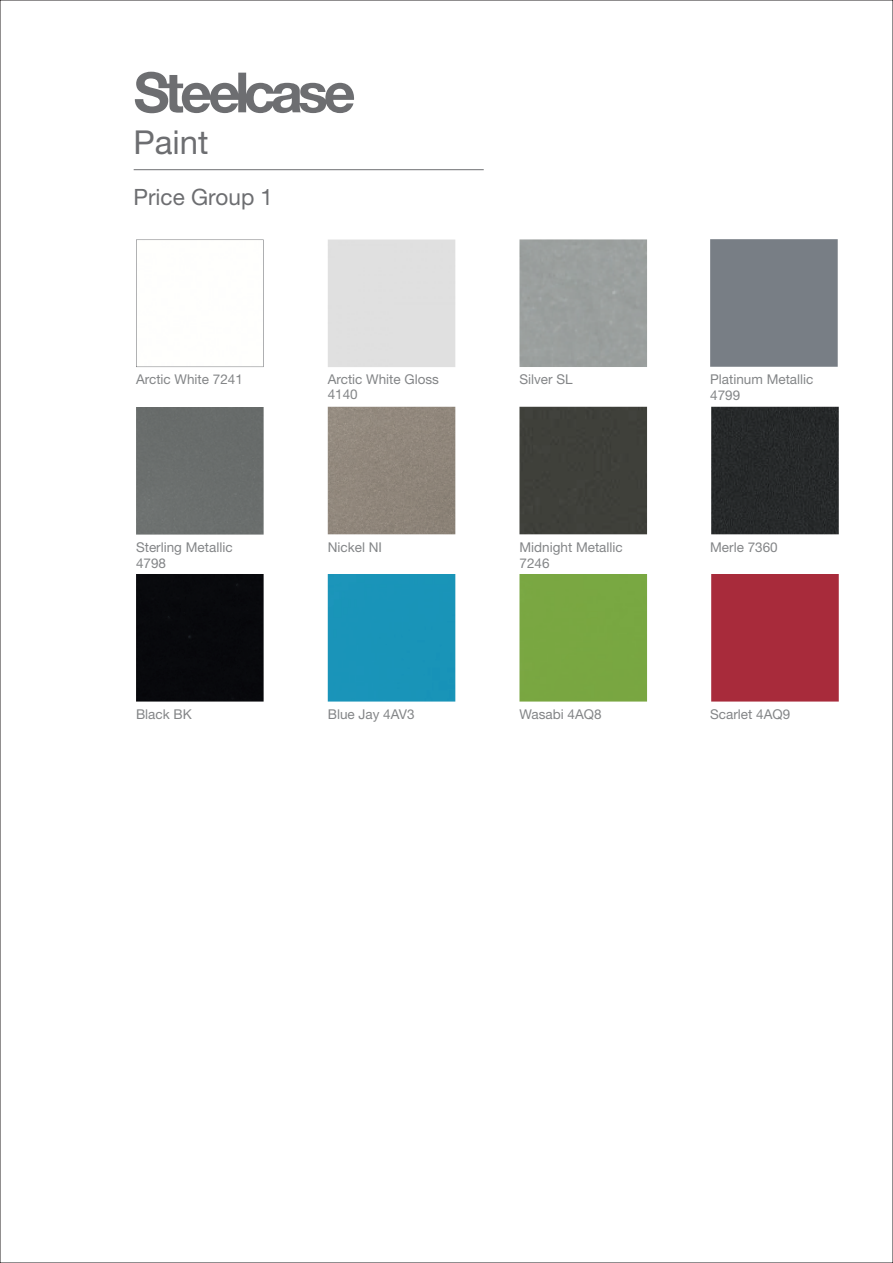
<style>
.page{position:relative;width:893px;height:1263px;background:#fff}
.page>*{position:absolute;margin:0;border:0;box-sizing:border-box;transform-origin:0 0}
.t1{font:33px "Helvetica Neue LT Pro";color:#6d6e71}
.t2{font:22.5px "Helvetica Neue LT Pro";color:#6d6e71}
.t3{font:13.5px/16.2px "Helvetica Neue LT Pro";color:#838587}
</style>
<div class="page">
<svg style="left:133px;top:71px;width:706px;height:631px"></svg>
<svg style="left:135px;top:72px;width:220px;height:41px"></svg>
<hr style="left:134px;top:169px;width:350px;height:1px;background:#6d6e71">
<h1 class="t1" style="left:134px;top:122px;width:77px">Paint</h1>
<h2 class="t2" style="left:134px;top:183px;width:141px">Price Group 1</h2>
<p class="t3" style="left:136px;top:371px;width:108px">Arctic White 7241</p>
<p class="t3" style="left:328px;top:372px;width:113px;line-height:15px">Arctic White Gloss<br>4140</p>
<p class="t3" style="left:519px;top:371px;width:55px">Silver SL</p>
<p class="t3" style="left:710px;top:371px;width:105px">Platinum Metallic<br>4799</p>
<p class="t3" style="left:136px;top:538px;width:98px">Sterling Metallic<br>4798</p>
<p class="t3" style="left:328px;top:538px;width:56px">Nickel NI</p>
<p class="t3" style="left:519px;top:538px;width:105px">Midnight Metallic<br>7246</p>
<p class="t3" style="left:710px;top:538px;width:69px">Merle 7360</p>
<p class="t3" style="left:136px;top:705px;width:57px">Black BK</p>
<p class="t3" style="left:328px;top:705px;width:88px">Blue Jay 4AV3</p>
<p class="t3" style="left:710px;top:705px;width:82px">Scarlet 4AQ9</p>
<p class="t3" style="left:519px;top:705px;width:84px">Wasabi 4AQ8</p>
</div>
